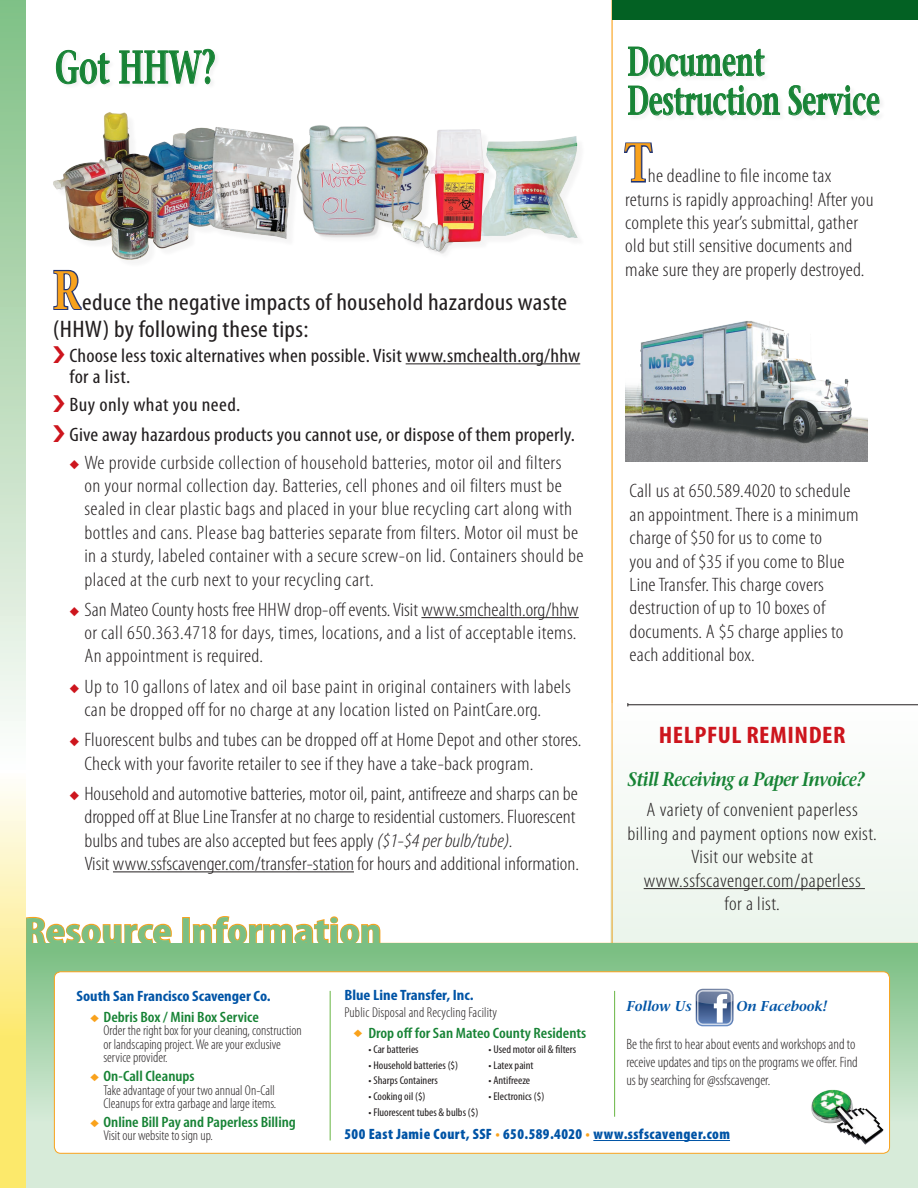
<style>
.page{position:relative;width:918px;height:1188px;background:#fff}
.page>*{position:absolute;margin:0;border:0;box-sizing:border-box;transform-origin:0 0}
.New_Body_text_1{font:600 54px "Stone Serif";color:#f9a21c;scale:.75 1}
.Body_1{font:600 46.05px "Stone Serif";color:#178335;scale:.66 1}
.Body_1-2{font:600 40.35px/39px "Stone Serif";color:#178335;scale:.66 1}
.t1{font:700 condensed 38.4px "Myriad Pro";letter-spacing:-.005em;color:#7bbf83;scale:1.25 1}
.New_Body_text_1-2{font:condensed 24px/27px "Myriad Pro";letter-spacing:.01em;color:#231f20;scale:1.1 1}
.New_Body_text_1-3{font:700 condensed 24px "Myriad Pro";letter-spacing:.02em;color:#cd151d;scale:1.1 1}
.New_Body_text_1-4{font:300 condensed 19.5px/23.4px "Myriad Pro";letter-spacing:.01em;color:#231f20;scale:1.1 1}
.New_Body_text_1-5{font:condensed 19.5px/21px "Myriad Pro";letter-spacing:.01em;color:#231f20;scale:1.1 1}
.New_Body_text_1-6{font:italic 600 19.5px "Stone Serif";letter-spacing:-.04em;color:#178335;scale:.9 1}
.Body_1-3{font:300 condensed 15px/18px "Myriad Pro";color:#231f20}
.Body_1-4{font:600 condensed 15px "Myriad";color:#178335;scale:1.1 1}
.Body_1-5{font:900 condensed 15px "Myriad Pro";letter-spacing:.03em;color:#0154a6}
.Body_1-6{font:700 condensed 15px "Myriad Pro";color:#0154a6;scale:1.1 1}
.Body_1-7{font:600 condensed 15px "Myriad Pro";color:#178335;scale:1.1 1}
.Body_1-8{font:300 condensed 14.25px/13.5px "Myriad Pro";color:#231f20}
.Body_1-9{font:italic 600 14.25px "Stone Serif";letter-spacing:-.01em;color:#0154a6}
.Body_1-10{font:condensed 11.25px "Myriad Pro";color:#231f20;scale:1.05 1}
.s1{color:#cd151d}
.s2{font-style:italic}
.s3{color:#f9a21c}
</style>
<div class="page">
<hr style="left:612px;top:0;width:1px;height:950px;background:#f9a21c">
<div style="left:610px;top:703px;width:308px;height:245px;background:#f4f9f4"></div>
<hr style="left:380px;top:943px;width:538px;height:1px;background:#f9a21c">
<div style="left:612px;top:0;width:306px;height:20px;background:#036123"></div>
<svg style="left:26px;top:916px;width:147px;height:28px"></svg>
<div style="left:182px;top:917px;width:8px;height:27px;border:2px solid #f9a21c"></div>
<svg style="left:192px;top:916px;width:189px;height:28px"></svg>
<svg style="left:26px;top:944px;width:892px;height:244px;background:#b0d8b4"></svg>
<div style="left:54px;top:972px;width:836px;height:181px;background:#fff;border-radius:6px"></div>
<div style="left:54px;top:971px;width:836px;height:183px;border:1px solid #f9a21c;border-radius:6px"></div>
<hr style="left:593px;top:1140px;width:137px;height:1px;background:#0154a6">
<hr style="left:330px;top:991px;width:1px;height:149px;background:#68b644">
<hr style="left:614px;top:991px;width:1px;height:126px;background:#68b644">
<img style="left:811px;top:1089px;width:73px;height:56px">
<svg style="left:628px;top:46px;width:137px;height:31px"></svg>
<svg style="left:628px;top:85px;width:152px;height:31px"></svg>
<svg style="left:788px;top:85px;width:92px;height:31px"></svg>
<svg style="left:624px;top:142px;width:29px;height:41px"></svg>
<svg style="left:56px;top:50px;width:54px;height:35px"></svg>
<svg style="left:119px;top:49px;width:96px;height:36px"></svg>
<svg style="left:696px;top:989px;width:37px;height:37px"></svg>
<div style="left:697px;top:990px;width:35px;height:35px;border:2px solid #fff;border-radius:5px"></div>
<svg style="left:0;top:786px;width:26px;height:402px;background:#fcef96"></svg>
<div style="left:0;top:0;width:26px;height:773px;background:linear-gradient(to bottom,#7fbf83,#fdfcfa)"></div>
<hr style="left:406px;top:363px;width:174px;height:1px;background:#231f20">
<hr style="left:421px;top:617px;width:158px;height:1px;background:#231f20">
<hr style="left:113px;top:871px;width:241px;height:1px;background:#231f20">
<svg style="left:53px;top:269px;width:29px;height:41px"></svg>
<hr style="left:644px;top:888px;width:221px;height:1px;background:#231f20">
<img style="left:626px;top:321px;width:241px;height:140px">
<hr style="left:628px;top:704px;width:290px;height:1px;background:#231f20">
<img style="left:53px;top:112px;width:526px;height:149px">
<p class="Body_1" style="left:55px;top:39px;width:245px">Got HHW?</p>
<p class="New_Body_text_1" style="left:53px;top:257px;width:38px">R</p>
<p class="New_Body_text_1-2" style="left:53px;top:288px;width:469px;text-indent:29px">educe the negative impacts of household hazardous waste (HHW) by following these tips:</p>
<p class="New_Body_text_1-5" style="left:69px;top:345px;width:466px">Choose less toxic alternatives when possible. Visit www.smchealth.org/hhw for a list.</p>
<p class="New_Body_text_1-5" style="left:69px;top:393px;width:157px">Buy only what you need.</p>
<p class="New_Body_text_1-5" style="left:69px;top:424px;width:461px">Give away hazardous products you cannot use, or dispose of them properly.</p>
<p class="New_Body_text_1-4" style="left:84px;top:450px;width:455px;text-indent:-15px"><span class="s1">◆</span> We provide curbside collection of household batteries, motor oil and filters<br>on your normal collection day. Batteries, cell phones and oil filters must be sealed in clear plastic bags and placed in your blue recycling cart along with bottles and cans. Please bag batteries separate from filters. Motor oil must be in a sturdy, labeled container with a secure screw-on lid. Containers should be placed at the curb next to your recycling cart.</p>
<p class="New_Body_text_1-4" style="left:84px;top:597px;width:451px;text-align:justify;text-indent:-15px"><span class="s1">◆</span> San Mateo County hosts free HHW drop-off events. Visit www.smchealth.org/hhw or call 650.363.4718 for days, times, locations, and a list of acceptable items.<br>An appointment is required.</p>
<p class="New_Body_text_1-4" style="left:84px;top:674px;width:444px;text-indent:-15px"><span class="s1">◆</span> Up to 10 gallons of latex and oil base paint in original containers with labels can be dropped off for no charge at any location listed on PaintCare.org.</p>
<p class="New_Body_text_1-4" style="left:84px;top:728px;width:453px;text-indent:-15px"><span class="s1">◆</span> Fluorescent bulbs and tubes can be dropped off at Home Depot and other stores.<br>Check with your favorite retailer to see if they have a take-back program.</p>
<p class="New_Body_text_1-4" style="left:84px;top:782px;width:451px;text-indent:-15px"><span class="s1">◆</span> Household and automotive batteries, motor oil, paint, antifreeze and sharps can be dropped off at Blue Line Transfer at no charge to residential customers. Fluorescent bulbs and tubes are also accepted but fees apply <span class="s2">($1-$4 per bulb/tube).<br></span>Visit www.ssfscavenger.com/transfer-station for hours and additional information.</p>
<h3 class="t1" style="left:23px;top:907px;width:288px">Resource Information</h3>
<p class="Body_1-2" style="left:627px;top:42px;width:384px">Document<br>Destruction Service</p>
<p class="New_Body_text_1" style="left:625px;top:129px;width:36px">T</p>
<p class="New_Body_text_1-4" style="left:625px;top:164px;width:227px;text-indent:23px">he deadline to file income tax returns is rapidly approaching! After you complete this year’s submittal, gather old but still sensitive documents and make sure they are properly destroyed.</p>
<p class="New_Body_text_1-4" style="left:630px;top:479px;width:210px">Call us at 650.589.4020 to schedule an appointment. There is a minimum charge of $50 for us to come to<br>you and of $35 if you come to Blue<br>Line Transfer. This charge covers destruction of up to 10 boxes of documents. A $5 charge applies to each additional box.</p>
<p class="New_Body_text_1-3" style="left:659px;top:720px;width:171px">HELPFUL REMINDER</p>
<p class="New_Body_text_1-6" style="left:627px;top:768px;width:265px">Still Receiving a Paper Invoice?</p>
<p class="New_Body_text_1-4" style="left:627px;top:798px;width:228px;text-align:center">A variety of convenient paperless billing and payment options now exist.<br>Visit our website at www.ssfscavenger.com/paperless<br>for a list.</p>
<p class="Body_1-6" style="left:76px;top:987px;width:178px">South San Francisco Scavenger Co.</p>
<p class="Body_1-7" style="left:90px;top:1008px;width:155px"><span class="s3">◆</span> Debris Box / Mini Box Service</p>
<p class="Body_1-8" style="left:104px;top:1024px;width:200px">Order the right box for your cleaning, construction or landscaping project. We are your exclusive service provider.</p>
<p class="Body_1-7" style="left:90px;top:1068px;width:97px"><span class="s3">◆</span> On-Call Cleanups</p>
<p class="Body_1-8" style="left:103px;top:1083px;width:174px">Take advantage of your two annual On-Call<br>Cleanups for extra garbage and large items.</p>
<p class="Body_1-4" style="left:90px;top:1114px;width:189px"><span class="s3">◆</span> Online Bill Pay and Paperless Billing</p>
<p class="Body_1-8" style="left:103px;top:1129px;width:111px">Visit our website to sign up.</p>
<p class="Body_1-6" style="left:345px;top:986px;width:119px">Blue Line Transfer, Inc.</p>
<p class="Body_1-8" style="left:345px;top:1006px;width:154px">Public Disposal and Recycling Facility</p>
<p class="Body_1-4" style="left:354px;top:1026px;width:213px"><span class="s3">◆</span> Drop off for San Mateo County Residents</p>
<p class="Body_1-10" style="left:369px;top:1042px;width:49px">• Car batteries</p>
<p class="Body_1-10" style="left:489px;top:1042px;width:85px">• Used motor oil &amp; filters</p>
<p class="Body_1-10" style="left:369px;top:1058px;width:87px">• Household batteries ($)</p>
<p class="Body_1-10" style="left:489px;top:1058px;width:44px">• Latex paint</p>
<p class="Body_1-10" style="left:369px;top:1074px;width:68px">• Sharps Containers</p>
<p class="Body_1-10" style="left:489px;top:1074px;width:41px">• Antifreeze</p>
<p class="Body_1-10" style="left:369px;top:1090px;width:56px">• Cooking oil ($)</p>
<p class="Body_1-10" style="left:489px;top:1090px;width:55px">• Electronics ($)</p>
<p class="Body_1-10" style="left:369px;top:1106px;width:106px">• Fluorescent tubes &amp; bulbs ($)</p>
<p class="Body_1-5" style="left:345px;top:1126px;width:387px">500 East Jamie Court, SSF <span class="s3">•</span> 650.589.4020 <span class="s3">•</span> www.ssfscavenger.com</p>
<p class="Body_1-9" style="left:626px;top:997px;width:67px">Follow Us</p>
<p class="Body_1-9" style="left:736px;top:997px;width:92px">On Facebook!</p>
<p class="Body_1-3" style="left:626px;top:1035px;width:233px">Be the first to hear about events and workshops and to receive updates and tips on the programs we offer. Find us by searching for @ssfscavenger.</p>
</div>
